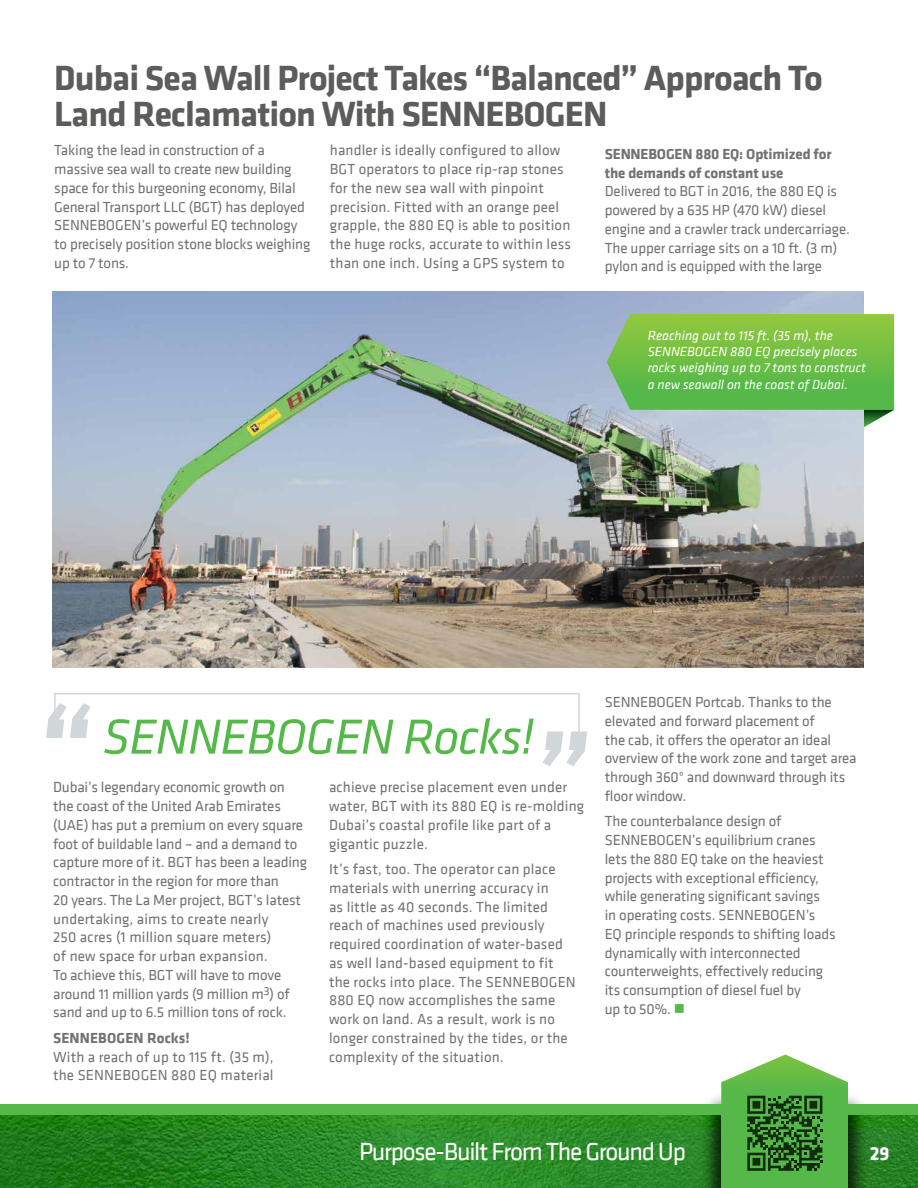
<style>
.page{position:relative;width:918px;height:1188px;background:#fff}
.page>*{position:absolute;margin:0;border:0;box-sizing:border-box;transform-origin:0 0}
.t1{font:italic 51px "Klavika";letter-spacing:-.02em;color:#54b948}
.t2{font:700 36px/36px "Klavika";letter-spacing:-.025em;color:#5c5c5b}
.t3{font:25.5px "Klavika";letter-spacing:-.05em;color:#fff}
.t4{font:700 19.5px "Klavika";color:#fff}
.t5{font:15px/18.8px "Klavika";letter-spacing:-.01em;color:#747271}
.t6{font:15px/18.8px "Klavika";letter-spacing:.01em;color:#747271}
.t7{font:700 15px/18.8px "Klavika";letter-spacing:-.01em;color:#747271}
.t8{font:700 15px "Klavika";letter-spacing:.01em;color:#747271}
.t9{font:italic 13.5px/16.2px "Klavika";color:#fff}
.s1{color:#54b948}
</style>
<div class="page">
<img style="left:0;top:1115px;width:918px;height:73px">
<div style="left:699px;top:1091px;width:171px;height:97px;background:#000;opacity:.75"></div>
<svg style="left:2px;top:1115px;width:916px;height:14px;fill:#278c1b"></svg>
<div style="left:1px;top:1105px;width:917px;height:10px;background:#54b948"></div>
<svg style="left:0;top:1105px;width:1px;height:24px"></svg>
<div style="left:721px;top:1107px;width:127px;height:81px;background:#54b948"></div>
<svg style="left:721px;top:1055px;width:127px;height:116px"></svg>
<svg style="left:46px;top:693px;width:541px;height:73px"></svg>
<img style="left:53px;top:291px;width:811px;height:377px">
<svg style="left:607px;top:314px;width:287px;height:113px"></svg>
<h2 class="t2" style="left:54px;top:58px;width:770px">Dubai Sea Wall Project Takes “Balanced” Approach To<br>Land Reclamation With SENNEBOGEN</h2>
<p class="t5" style="left:54px;top:140px;width:258px">Taking the lead in construction of a massive sea wall to create new building space for this burgeoning economy, Bilal General Transport LLC (BGT) has deployed SENNEBOGEN’s powerful EQ technology to precisely position stone blocks weighing up to 7 tons.</p>
<p class="t6" style="left:330px;top:140px;width:243px">handler is ideally configured to allow BGT operators to place rip-rap stones for the new sea wall with pinpoint precision. Fitted with an orange peel grapple, the 880 EQ is able to position the huge rocks, accurate to within less than one inch. Using a GPS system to</p>
<p class="t7" style="left:605px;top:144px;width:228px">SENNEBOGEN 880 EQ: Optimized for the demands of constant use</p>
<p class="t5" style="left:605px;top:182px;width:247px">Delivered to BGT in 2016, the 880 EQ is powered by a 635 HP (470 kW) diesel engine and a crawler track undercarriage.<br>The upper carriage sits on a 10 ft. (3 m) pylon and is equipped with the large</p>
<p class="t9" style="left:648px;top:327px;width:220px">Reaching out to 115 ft. (35 m), the SENNEBOGEN 880 EQ precisely places rocks weighing up to 7 tons to construct a new seawall on the coast of Dubai.</p>
<h1 class="t1" style="left:103px;top:705px;width:433px">SENNEBOGEN Rocks!</h1>
<p class="t5" style="left:53px;top:778px;width:255px">Dubai’s legendary economic growth on the coast of the United Arab Emirates (UAE) has put a premium on every square foot of buildable land – and a demand to capture more of it. BGT has been a leading contractor in the region for more than<br>20 years. The La Mer project, BGT’s latest undertaking, aims to create nearly<br>250 acres (1 million square meters)<br>of new space for urban expansion.<br>To achieve this, BGT will have to move around 11 million yards (9 million m<sup>3</sup>) of sand and up to 6.5 million tons of rock.</p>
<p class="t8" style="left:53px;top:1027px;width:138px">SENNEBOGEN Rocks!</p>
<p class="t6" style="left:53px;top:1047px;width:222px">With a reach of up to 115 ft. (35 m), the SENNEBOGEN 880 EQ material</p>
<p class="t6" style="left:329px;top:778px;width:257px">achieve precise placement even under water, BGT with its 880 EQ is re-molding Dubai’s coastal profile like part of a gigantic puzzle.</p>
<p class="t6" style="left:329px;top:859px;width:248px">It’s fast, too. The operator can place materials with unerring accuracy in<br>as little as 40 seconds. The limited reach of machines used previously required coordination of water-based as well land-based equipment to fit the rocks into place. The SENNEBOGEN 880 EQ now accomplishes the same work on land. As a result, work is no longer constrained by the tides, or the complexity of the situation.</p>
<p class="t5" style="left:605px;top:692px;width:253px">SENNEBOGEN Portcab. Thanks to the elevated and forward placement of<br>the cab, it offers the operator an ideal overview of the work zone and target area through 360° and downward through its floor window.</p>
<p class="t5" style="left:605px;top:812px;width:232px">The counterbalance design of SENNEBOGEN’s equilibrium cranes lets the 880 EQ take on the heaviest projects with exceptional efficiency, while generating significant savings<br>in operating costs. SENNEBOGEN’s EQ principle responds to shifting loads dynamically with interconnected counterweights, effectively reducing its consumption of diesel fuel by<br>up to 50%. <span class="s1">■</span></p>
<h3 class="t3" style="left:359px;top:1135px;width:329px">Purpose-Built From The Ground Up</h3>
<h3 class="t4" style="left:870px;top:1140px;width:21px">29</h3>
</div>
